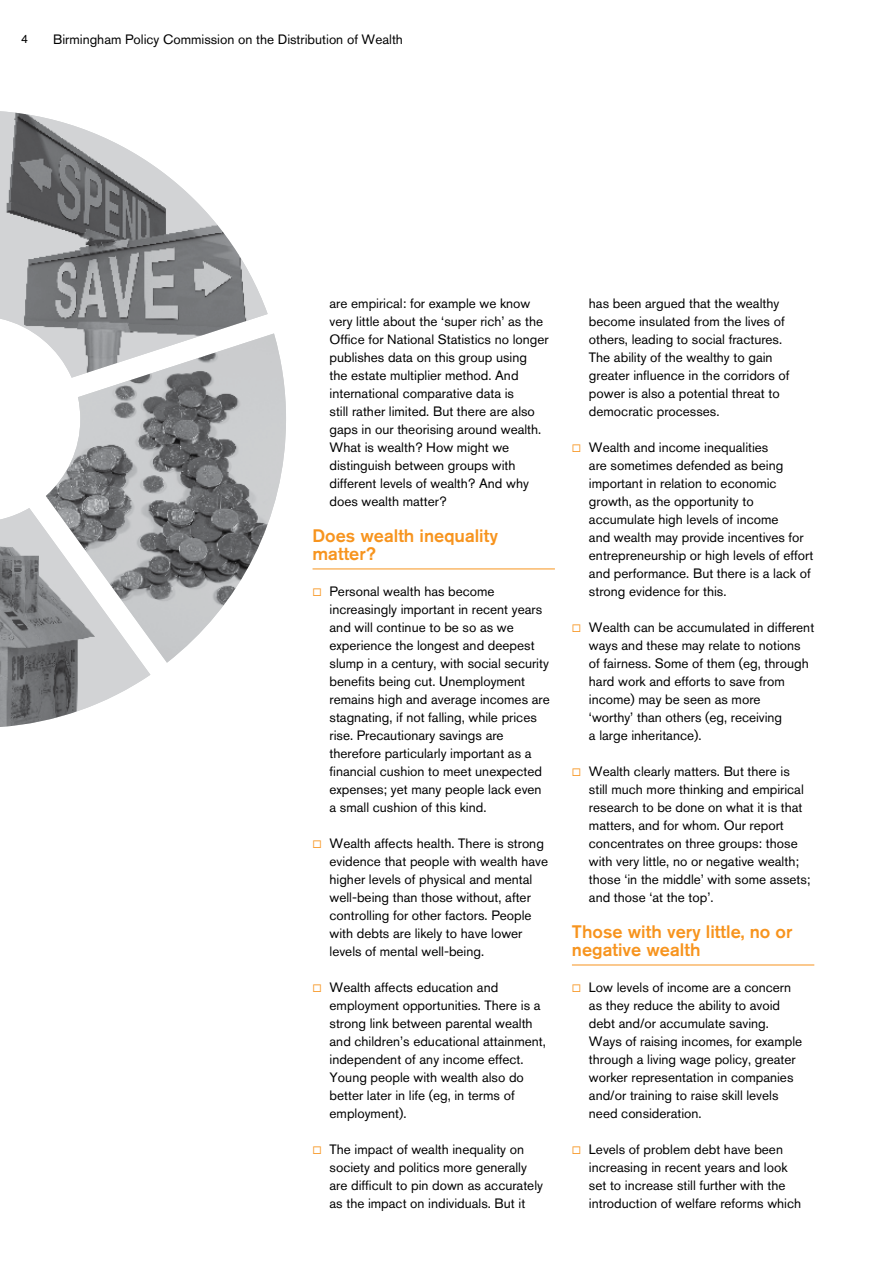
<style>
.page{position:relative;width:893px;height:1263px;background:#fff}
.page>*{position:absolute;margin:0;border:0;box-sizing:border-box;transform-origin:0 0}
.Report_Subs_1{font:500 18px/18px "Akzidenz Grotesk BQ";color:#f7941e}
._03_Body_Copy{font:13.5px/18px "Akzidenz Grotesk BQ";color:#000}
.t1{font:12px "Akzidenz Grotesk BQ";color:#000}
.s1{color:#f7941e}
</style>
<div class="page">
<img style="left:46px;top:333px;width:240px;height:330px">
<img style="left:0;top:111px;width:268px;height:267px">
<img style="left:0;top:508px;width:150px;height:219px">
<hr style="left:313px;top:568px;width:242px;height:1px;background:#f7941e">
<hr style="left:572px;top:964px;width:242px;height:1px;background:#f7941e">
<p class="t1" style="left:21px;top:32px;width:8px">4</p>
<p class="_03_Body_Copy" style="left:53px;top:31px;width:351px">Birmingham Policy Commission on the Distribution of Wealth</p>
<p class="_03_Body_Copy" style="left:330px;top:294px;width:221px">are empirical: for example we know very little about the ‘super rich’ as the Office for National Statistics no longer publishes data on this group using<br>the estate multiplier method. And international comparative data is<br>still rather limited. But there are also gaps in our theorising around wealth.<br>What is wealth? How might we distinguish between groups with different levels of wealth? And why does wealth matter?</p>
<p class="Report_Subs_1" style="left:313px;top:526px;width:187px">Does wealth inequality matter?</p>
<p class="_03_Body_Copy" style="left:330px;top:582px;width:222px;text-indent:-17px"><span class="s1">◻</span> Personal wealth has become increasingly important in recent years and will continue to be so as we experience the longest and deepest slump in a century, with social security benefits being cut. Unemployment remains high and average incomes are stagnating, if not falling, while prices rise. Precautionary savings are therefore particularly important as a financial cushion to meet unexpected expenses; yet many people lack even a small cushion of this kind.</p>
<p class="_03_Body_Copy" style="left:330px;top:834px;width:220px;text-indent:-17px"><span class="s1">◻</span> Wealth affects health. There is strong evidence that people with wealth have higher levels of physical and mental well-being than those without, after controlling for other factors. People with debts are likely to have lower levels of mental well-being.</p>
<p class="_03_Body_Copy" style="left:330px;top:978px;width:218px;text-indent:-17px"><span class="s1">◻</span> Wealth affects education and employment opportunities. There is a strong link between parental wealth and children’s educational attainment, independent of any income effect.<br>Young people with wealth also do better later in life (eg, in terms of employment).</p>
<p class="_03_Body_Copy" style="left:330px;top:1140px;width:215px;text-indent:-17px"><span class="s1">◻</span> The impact of wealth inequality on society and politics more generally are difficult to pin down as accurately as the impact on individuals. But it</p>
<p class="_03_Body_Copy" style="left:589px;top:294px;width:202px">has been argued that the wealthy become insulated from the lives of others, leading to social fractures.<br>The ability of the wealthy to gain greater influence in the corridors of power is also a potential threat to democratic processes.</p>
<p class="_03_Body_Copy" style="left:589px;top:438px;width:226px;text-indent:-17px"><span class="s1">◻</span> Wealth and income inequalities<br>are sometimes defended as being important in relation to economic growth, as the opportunity to accumulate high levels of income<br>and wealth may provide incentives for entrepreneurship or high levels of effort and performance. But there is a lack of strong evidence for this.</p>
<p class="_03_Body_Copy" style="left:589px;top:618px;width:227px;text-indent:-17px"><span class="s1">◻</span> Wealth can be accumulated in different ways and these may relate to notions of fairness. Some of them (eg, through hard work and efforts to save from income) may be seen as more<br>‘worthy’ than others (eg, receiving<br>a large inheritance).</p>
<p class="_03_Body_Copy" style="left:589px;top:762px;width:223px;text-indent:-17px"><span class="s1">◻</span> Wealth clearly matters. But there is still much more thinking and empirical research to be done on what it is that matters, and for whom. Our report concentrates on three groups: those with very little, no or negative wealth; those ‘in the middle’ with some assets; and those ‘at the top’.</p>
<p class="Report_Subs_1" style="left:572px;top:922px;width:222px">Those with very little, no or negative wealth</p>
<p class="_03_Body_Copy" style="left:589px;top:978px;width:215px;text-indent:-17px"><span class="s1">◻</span> Low levels of income are a concern as they reduce the ability to avoid debt and/or accumulate saving.<br>Ways of raising incomes, for example through a living wage policy, greater worker representation in companies and/or training to raise skill levels need consideration.</p>
<p class="_03_Body_Copy" style="left:589px;top:1140px;width:214px;text-indent:-17px"><span class="s1">◻</span> Levels of problem debt have been increasing in recent years and look set to increase still further with the introduction of welfare reforms which</p>
</div>
